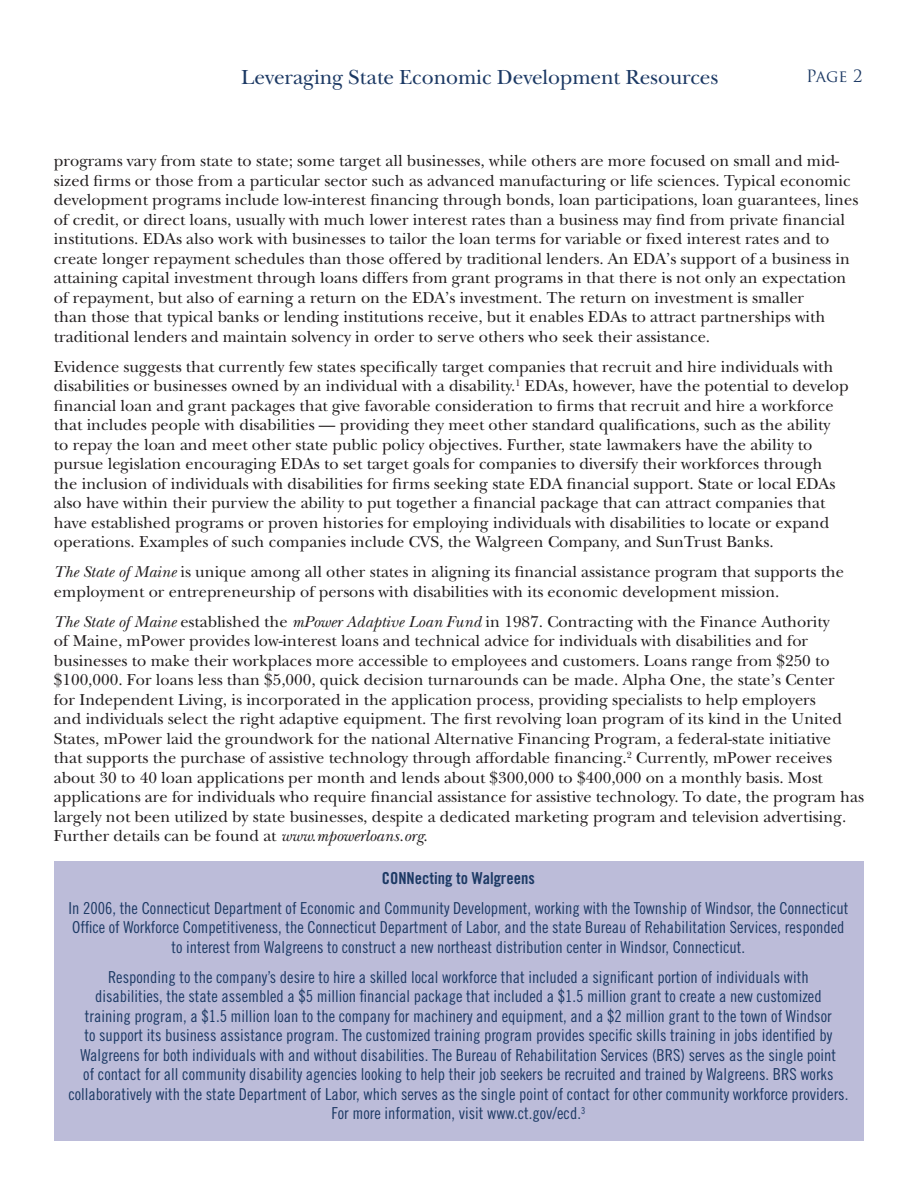
<style>
.page{position:relative;width:918px;height:1188px;background:#fff}
.page>*{position:absolute;margin:0;border:0;box-sizing:border-box;transform-origin:0 0}
.t1{font:21px "New Baskerville ITC";color:#1c3964}
.t2{font:16.5px/19.5px "New Baskerville";color:#231f20}
.t3{font:16.5px/19.5px "Trade Gothic Cond Eighteen";color:#1c3964;text-align:center}
.t4{font:16.5px "Trade Gothic Bold Cond Twenty";color:#1c3964}
.t5{font:16.5px "Trajan Pro";color:#1c3964}
.s1{font-style:italic}
</style>
<div class="page">
<div style="left:54px;top:861px;width:810px;height:280px;background:#bcbcd9"></div>
<p class="t1" style="left:241px;top:68px;width:479px">Leveraging State Economic Development Resources</p>
<p class="t5" style="left:806px;top:67px;width:58px">Page 2</p>
<p class="t2" style="left:54px;top:153px;width:806px">programs vary from state to state; some target all businesses, while others are more focused on small and mid&shy;sized firms or those from a particular sector such as advanced manufacturing or life sciences. Typical economic development programs include low-interest financing through bonds, loan participations, loan guarantees, lines of credit, or direct loans, usually with much lower interest rates than a business may find from private financial institutions. EDAs also work with businesses to tailor the loan terms for variable or fixed interest rates and to create longer repayment schedules than those offered by traditional lenders. An EDA’s support of a business in attaining capital investment through loans differs from grant programs in that there is not only an expectation of repayment, but also of earning a return on the EDA’s investment. The return on investment is smaller<br>than those that typical banks or lending institutions receive, but it enables EDAs to attract partnerships with traditional lenders and maintain solvency in order to serve others who seek their assistance.</p>
<p class="t2" style="left:54px;top:359px;width:796px">Evidence suggests that currently few states specifically target companies that recruit and hire individuals with disabilities or businesses owned by an individual with a disability.<sup>1</sup> EDAs, however, have the potential to develop financial loan and grant packages that give favorable consideration to firms that recruit and hire a workforce that includes people with disabilities — providing they meet other standard qualifications, such as the ability to repay the loan and meet other state public policy objectives. Further, state lawmakers have the ability to pursue legislation encouraging EDAs to set target goals for companies to diversify their workforces through the inclusion of individuals with disabilities for firms seeking state EDA financial support. State or local EDAs also have within their purview the ability to put together a financial package that can attract companies that have established programs or proven histories for employing individuals with disabilities to locate or expand operations. Examples of such companies include CVS, the Walgreen Company, and SunTrust Banks.</p>
<p class="t2" style="left:54px;top:564px;width:792px"><span class="s1">The State of Maine</span> is unique among all other states in aligning its financial assistance program that supports the employment or entrepreneurship of persons with disabilities with its economic development mission.</p>
<p class="t2" style="left:54px;top:614px;width:811px"><span class="s1">The State of Maine</span> established the <span class="s1">mPower Adaptive Loan Fund</span> in 1987. Contracting with the Finance Authority<br>of Maine, mPower provides low-interest loans and technical advice for individuals with disabilities and for businesses to make their workplaces more accessible to employees and customers. Loans range from $250 to $100,000. For loans less than $5,000, quick decision turnarounds can be made. Alpha One, the state’s Center<br>for Independent Living, is incorporated in the application process, providing specialists to help employers<br>and individuals select the right adaptive equipment. The first revolving loan program of its kind in the United States, mPower laid the groundwork for the national Alternative Financing Program, a federal-state initiative<br>that supports the purchase of assistive technology through affordable financing.<sup>2</sup> Currently, mPower receives about 30 to 40 loan applications per month and lends about $300,000 to $400,000 on a monthly basis. Most applications are for individuals who require financial assistance for assistive technology. To date, the program has largely not been utilized by state businesses, despite a dedicated marketing program and television advertising.<br>Further details can be found at <span class="s1">www.mpowerloans.org</span>.</p>
<h4 class="t4" style="left:382px;top:872px;width:155px">CONNecting to Walgreens</h4>
<p class="t3" style="left:68px;top:899px;width:781px">In 2006, the Connecticut Department of Economic and Community Development, working with the Township of Windsor, the Connecticut<br>Office of Workforce Competitiveness, the Connecticut Department of Labor, and the state Bureau of Rehabilitation Services, responded to interest from Walgreens to construct a new northeast distribution center in Windsor, Connecticut.</p>
<p class="t3" style="left:68px;top:968px;width:781px">Responding to the company’s desire to hire a skilled local workforce that included a significant portion of individuals with<br>disabilities, the state assembled a $5 million financial package that included a $1.5 million grant to create a new customized<br>training program, a $1.5 million loan to the company for machinery and equipment, and a $2 million grant to the town of Windsor<br>to support its business assistance program. The customized training program provides specific skills training in jobs identified by Walgreens for both individuals with and without disabilities. The Bureau of Rehabilitation Services (BRS) serves as the single point<br>of contact for all community disability agencies looking to help their job seekers be recruited and trained by Walgreens. BRS works collaboratively with the state Department of Labor, which serves as the single point of contact for other community workforce providers.<br>For more information, visit www.ct.gov/ecd.<sup>3</sup></p>
</div>
